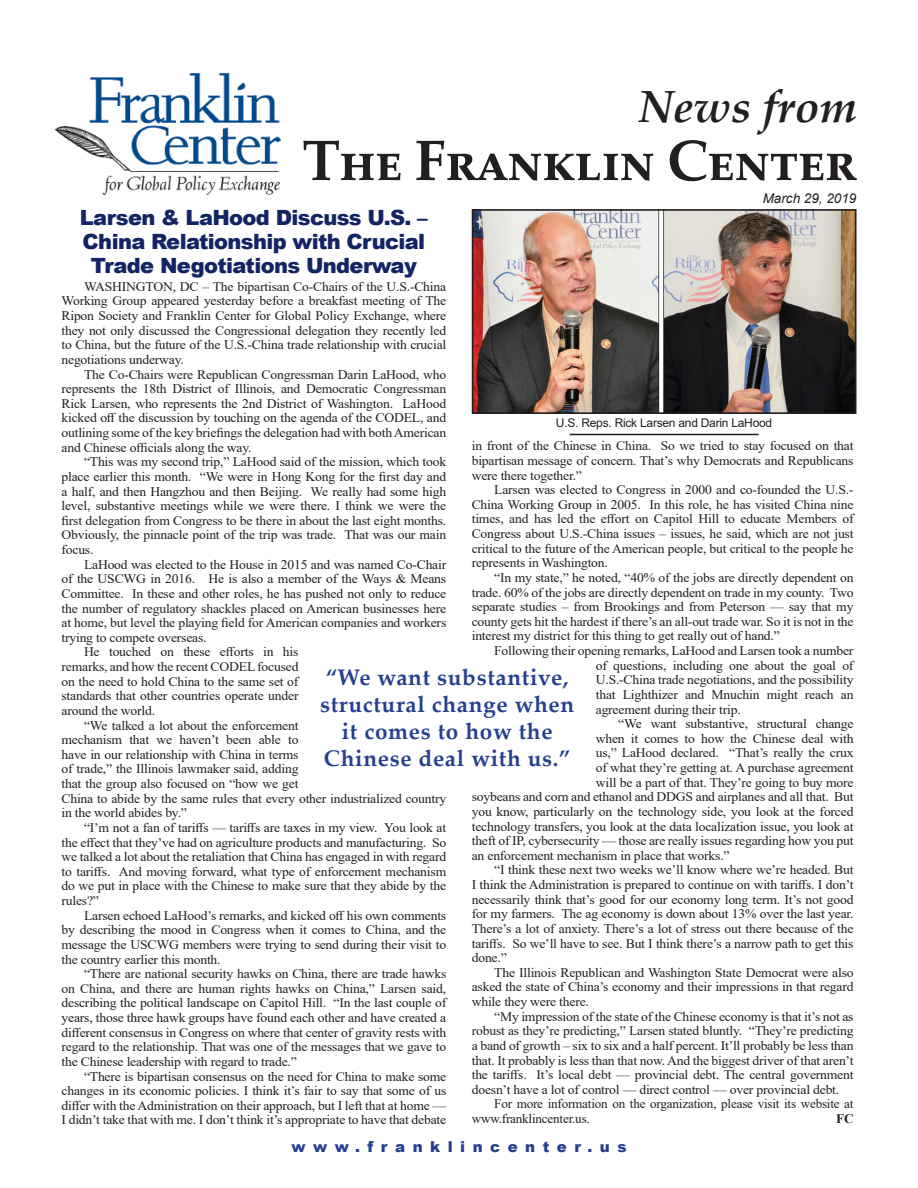
<style>
.page{position:relative;width:918px;height:1188px;background:#fff}
.page>*{position:absolute;margin:0;border:0;box-sizing:border-box;transform-origin:0 0}
.t1{font:700 57px "Palatino Linotype";letter-spacing:-.025em;color:#231f20}
.t2{font:italic 700 45px "Palatino Linotype";color:#231f20}
.t3{font:700 22.5px/27px "Palatino Linotype";letter-spacing:.03em;color:#25408f;text-align:center}
.t4{font:900 21px/24px "Arial";letter-spacing:-.03em;color:#122463;text-align:center}
.t5{font:900 15px "Arial";letter-spacing:.5em;color:#253f8e}
.t6{font:italic 13.5px "Arial";color:#231f20}
.t7{font:13.2px/14.7px "Times New Roman";letter-spacing:-.015em;color:#231f20;text-align:justify;scale:1.04 1}
.t8{font:13.2px/14.7px "Times New Roman";letter-spacing:-.015em;color:#231f20}
.t9{font:700 13.2px "Times New Roman";color:#231f20}
.t10{font:12px "Arial";letter-spacing:-.02em;color:#231f20}
</style>
<div class="page">
<hr style="left:570px;top:434px;width:189px;height:1px;background:#231f20">
<img style="left:475px;top:212px;width:379px;height:199px">
<div style="left:472px;top:209px;width:385px;height:205px;border:2px solid #231f20"></div>
<img style="left:56px;top:72px;width:225px;height:123px">
<p class="t2" style="left:639px;top:74px;width:220px">News from</p>
<p class="t1" style="left:302px;top:120px;width:556px">The Franklin Center</p>
<p class="t4" style="left:80px;top:205px;width:349px">Larsen &amp; LaHood Discuss U.S. –<br>China Relationship with Crucial<br>Trade Negotiations Underway</p>
<p class="t6" style="left:763px;top:190px;width:95px">March 29, 2019</p>
<p class="t7" style="left:62px;top:279px;width:372px;text-indent:22px">WASHINGTON, DC – The bipartisan Co-Chairs of the U.S.-China Working Group appeared yesterday before a breakfast meeting of The Ripon Society and Franklin Center for Global Policy Exchange, where they not only discussed the Congressional delegation they recently led to China, but the future of the U.S.-China trade relationship with crucial negotiations underway.</p>
<p class="t7" style="left:62px;top:366px;width:372px;text-indent:22px">The Co-Chairs were Republican Congressman Darin LaHood, who represents the 18th District of Illinois, and Democratic Congressman Rick Larsen, who represents the 2nd District of Washington. LaHood kicked off the discussion by touching on the agenda of the CODEL, and outlining some of the key briefings the delegation had with both American and Chinese officials along the way.</p>
<p class="t7" style="left:62px;top:454px;width:371px;text-indent:22px">“This was my second trip,” LaHood said of the mission, which took place earlier this month. “We were in Hong Kong for the first day and a half, and then Hangzhou and then Beijing. We really had some high level, substantive meetings while we were there. I think we were the first delegation from Congress to be there in about the last eight months.<br>Obviously, the pinnacle point of the trip was trade. That was our main focus.</p>
<p class="t7" style="left:62px;top:556px;width:372px;text-indent:22px">LaHood was elected to the House in 2015 and was named Co-Chair of the USCWG in 2016. He is also a member of the Ways &amp; Means Committee. In these and other roles, he has pushed not only to reduce the number of regulatory shackles placed on American businesses here at home, but level the playing field for American companies and workers trying to compete overseas.</p>
<p class="t7" style="left:62px;top:644px;width:229px;text-indent:22px">He touched on these efforts in his remarks, and how the recent CODEL focused on the need to hold China to the same set of standards that other countries operate under around the world.</p>
<p class="t7" style="left:62px;top:717px;width:371px;text-align:left;text-indent:22px">“We talked a lot about the enforcement<br>mechanism that we haven’t been able to<br>have in our relationship with China in terms<br>of trade,” the Illinois lawmaker said, adding<br>that the group also focused on “how we get<br>China to abide by the same rules that every other industrialized country in the world abides by.”</p>
<p class="t7" style="left:62px;top:820px;width:372px;text-indent:22px">“I’m not a fan of tariffs — tariffs are taxes in my view. You look at the effect that they’ve had on agriculture products and manufacturing. So we talked a lot about the retaliation that China has engaged in with regard to tariffs. And moving forward, what type of enforcement mechanism do we put in place with the Chinese to make sure that they abide by the rules?”</p>
<p class="t7" style="left:62px;top:907px;width:371px;text-indent:22px">Larsen echoed LaHood’s remarks, and kicked off his own comments by describing the mood in Congress when it comes to China, and the message the USCWG members were trying to send during their visit to the country earlier this month.</p>
<p class="t7" style="left:62px;top:966px;width:372px;text-indent:22px">“There are national security hawks on China, there are trade hawks on China, and there are human rights hawks on China,” Larsen said, describing the political landscape on Capitol Hill. “In the last couple of years, those three hawk groups have found each other and have created a different consensus in Congress on where that center of gravity rests with regard to the relationship. That was one of the messages that we gave to the Chinese leadership with regard to trade.”</p>
<p class="t7" style="left:62px;top:1068px;width:372px;text-indent:22px">“There is bipartisan consensus on the need for China to make some changes in its economic policies. I think it’s fair to say that some of us differ with the Administration on their approach, but I left that at home — I didn’t take that with me. I don’t think it’s appropriate to have that debate</p>
<p class="t10" style="left:556px;top:415px;width:218px">U.S. Reps. Rick Larsen and Darin LaHood</p>
<p class="t7" style="left:472px;top:438px;width:369px">in front of the Chinese in China. So we tried to stay focused on that bipartisan message of concern. That’s why Democrats and Republicans were there together.”</p>
<p class="t7" style="left:472px;top:482px;width:369px;text-indent:22px">Larsen was elected to Congress in 2000 and co-founded the U.S.- China Working Group in 2005. In this role, he has visited China nine times, and has led the effort on Capitol Hill to educate Members of Congress about U.S.-China issues – issues, he said, which are not just critical to the future of the American people, but critical to the people he represents in Washington.</p>
<p class="t7" style="left:472px;top:570px;width:369px;text-indent:22px">“In my state,” he noted, “40% of the jobs are directly dependent on trade. 60% of the jobs are directly dependent on trade in my county. Two separate studies – from Brookings and from Peterson — say that my county gets hit the hardest if there’s an all-out trade war. So it is not in the interest my district for this thing to get really out of hand.”</p>
<p class="t7" style="left:596px;top:643px;width:249px;text-indent:-102px">Following their opening remarks, LaHood and Larsen took a number of questions, including one about the goal of U.S.-China trade negotiations, and the possibility that Lighthizer and Mnuchin might reach an agreement during their trip.</p>
<p class="t7" style="left:618px;top:716px;width:228px">“We want substantive, structural change</p>
<p class="t7" style="left:596px;top:731px;width:249px">when it comes to how the Chinese deal with</p>
<p class="t7" style="left:596px;top:745px;width:249px">us,” LaHood declared. “That’s really the crux</p>
<p class="t7" style="left:596px;top:760px;width:249px">of what they’re getting at. A purchase agreement</p>
<p class="t7" style="left:596px;top:774px;width:249px">will be a part of that. They’re going to buy more</p>
<p class="t7" style="left:472px;top:789px;width:369px">soybeans and corn and ethanol and DDGS and airplanes and all that. But</p>
<p class="t7" style="left:472px;top:804px;width:369px">you know, particularly on the technology side, you look at the forced</p>
<p class="t7" style="left:472px;top:818px;width:369px">technology transfers, you look at the data localization issue, you look at</p>
<p class="t7" style="left:472px;top:833px;width:369px">theft of IP, cybersecurity — those are really issues regarding how you put</p>
<p class="t7" style="left:472px;top:848px;width:249px">an enforcement mechanism in place that works.”</p>
<p class="t7" style="left:472px;top:862px;width:369px;text-indent:22px">“I think these next two weeks we’ll know where we’re headed. But I think the Administration is prepared to continue on with tariffs. I don’t necessarily think that’s good for our economy long term. It’s not good for my farmers. The ag economy is down about 13% over the last year.<br>There’s a lot of anxiety. There’s a lot of stress out there because of the tariffs. So we’ll have to see. But I think there’s a narrow path to get this done.”</p>
<p class="t7" style="left:472px;top:965px;width:369px;text-indent:22px">The Illinois Republican and Washington State Democrat were also asked the state of China’s economy and their impressions in that regard while they were there.</p>
<p class="t7" style="left:472px;top:1009px;width:369px;text-indent:22px">“My impression of the state of the Chinese economy is that it’s not as robust as they’re predicting,” Larsen stated bluntly. “They’re predicting a band of growth – six to six and a half percent. It’ll probably be less than that. It probably is less than that now. And the biggest driver of that aren’t the tariffs. It’s local debt — provincial debt. The central government doesn’t have a lot of control — direct control — over provincial debt.</p>
<p class="t8" style="left:472px;top:1096px;width:383px;text-indent:22px">For more information on the organization, please visit its website at www.franklincenter.us.</p>
<p class="t3" style="left:320px;top:664px;width:256px">“We want substantive, structural change when it comes to how the<br>Chinese deal with us.”</p>
<p class="t9" style="left:836px;top:1109px;width:19px">FC</p>
<p class="t5" style="left:291px;top:1136px;width:337px">www.franklincenter.us</p>
</div>
